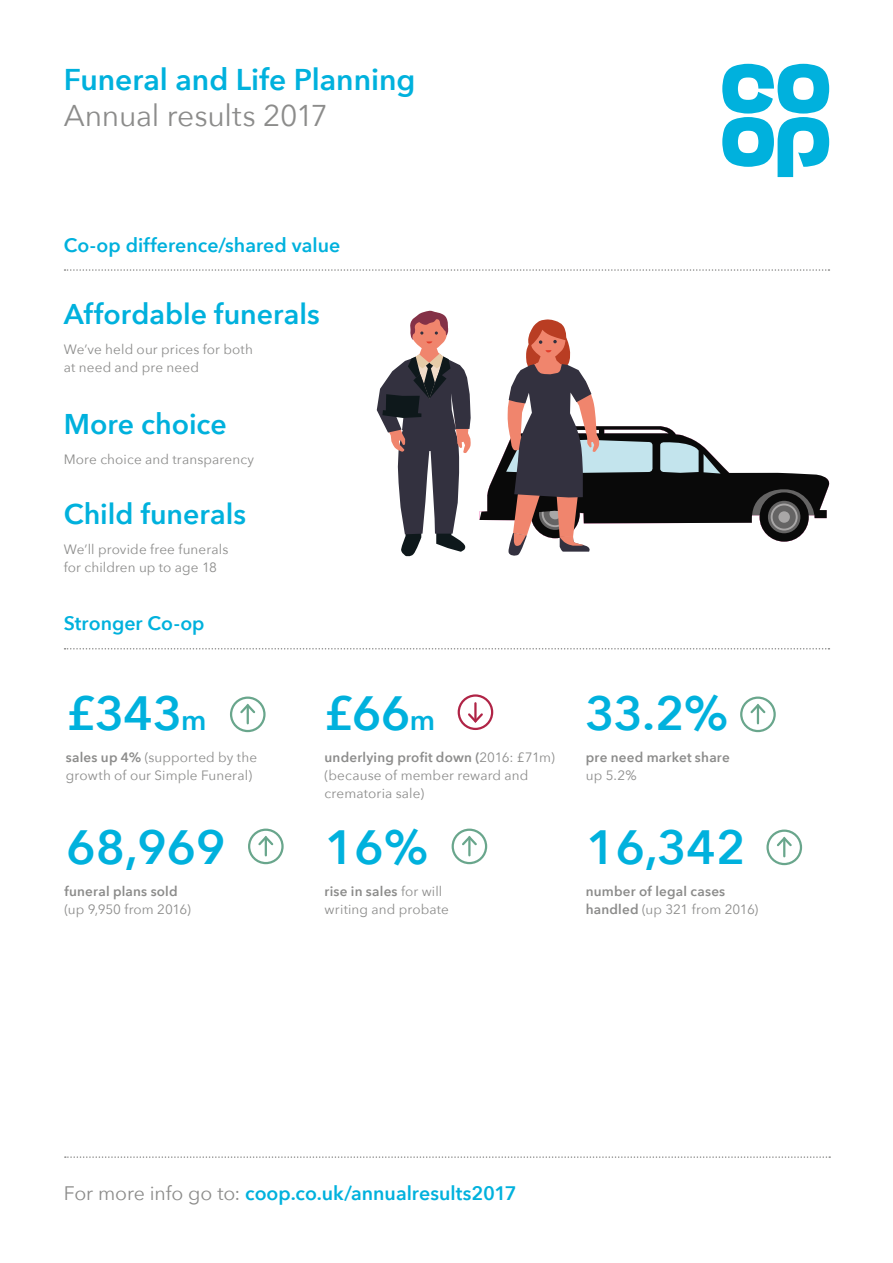
<style>
.page{position:relative;width:893px;height:1263px;background:#fff}
.page>*{position:absolute;margin:0;border:0;box-sizing:border-box;transform-origin:0 0}
.t1{font:600 48px "Avenir Next";color:#00b1dd}
.t2{font:600 30px "Avenir Next";color:#00b1dd}
.t3{font:30px "Avenir Next";letter-spacing:-.01em;color:#8c8c8b}
.t4{font:600 28.5px "Avenir Next";color:#00b1dd}
.t5{font:600 19.5px "Avenir Next";color:#00b1dd}
.t6{font:13.5px/18px "Avenir Next";letter-spacing:.01em;color:#8c8c8b}
.t7{font:600 13.5px/18px "Avenir Next";letter-spacing:.015em;color:#8c8c8b}
.s1{font-size:28.5px}
.s2{font-weight:600}
.s3{font-weight:400}
.s4{font-weight:400;color:#8c8c8b}
</style>
<div class="page">
<svg style="left:65px;top:269px;width:764px;height:2px"></svg>
<svg style="left:65px;top:648px;width:764px;height:1px"></svg>
<svg style="left:240px;top:703px;width:15px;height:20px"></svg>
<div style="left:230px;top:696px;width:36px;height:36px;border:2px solid #69a68c;border-radius:50%"></div>
<hr style="left:474px;top:703px;width:3px;height:18px;background:#b02446">
<svg style="left:468px;top:711px;width:15px;height:12px"></svg>
<div style="left:458px;top:694px;width:35px;height:36px;border:2px solid #b02446;border-radius:50%"></div>
<svg style="left:748px;top:702px;width:18px;height:21px"></svg>
<div style="left:740px;top:696px;width:36px;height:36px;border:2px solid #69a68c;border-radius:50%"></div>
<svg style="left:777px;top:836px;width:15px;height:20px"></svg>
<div style="left:766px;top:829px;width:36px;height:36px;border:2px solid #69a68c;border-radius:50%"></div>
<svg style="left:462px;top:835px;width:15px;height:20px"></svg>
<div style="left:452px;top:828px;width:35px;height:36px;border:2px solid #69a68c;border-radius:50%"></div>
<svg style="left:256px;top:834px;width:18px;height:21px"></svg>
<div style="left:248px;top:828px;width:36px;height:36px;border:2px solid #69a68c;border-radius:50%"></div>
<svg style="left:65px;top:1156px;width:765px;height:2px"></svg>
<svg style="left:479px;top:319px;width:351px;height:237px"></svg>
<svg style="left:377px;top:310px;width:94px;height:247px"></svg>
<svg style="left:722px;top:64px;width:107px;height:113px"></svg>
<h2 class="t2" style="left:64px;top:54px;width:353px">Funeral and Life Planning</h2>
<h2 class="t3" style="left:64px;top:90px;width:266px">Annual results 2017</h2>
<h3 class="t5" style="left:64px;top:228px;width:278px">Co-op difference/shared value</h3>
<h3 class="t4" style="left:64px;top:289px;width:258px">Affordable funerals</h3>
<p class="t6" style="left:64px;top:339px;width:191px">We’ve held our prices for both at need and pre need</p>
<h3 class="t4" style="left:64px;top:399px;width:164px">More choice</h3>
<p class="t6" style="left:64px;top:449px;width:192px">More choice and transparency</p>
<h3 class="t4" style="left:64px;top:490px;width:184px">Child funerals</h3>
<p class="t6" style="left:64px;top:540px;width:166px">We’ll provide free funerals for children up to age 18</p>
<h3 class="t5" style="left:64px;top:606px;width:142px">Stronger Co-op</h3>
<h1 class="t1" style="left:67px;top:672px;width:142px">£343<span class="s1">m</span></h1>
<h1 class="t1" style="left:324px;top:672px;width:112px">£66<span class="s1">m</span></h1>
<h1 class="t1" style="left:585px;top:672px;width:144px">33.2%</h1>
<p class="t6" style="left:66px;top:748px;width:193px"><span class="s2">sales up 4%</span> (supported by the growth of our Simple Funeral)</p>
<p class="t6" style="left:325px;top:748px;width:232px"><span class="s2">underlying profit down (</span>2016: £71m) (because of member reward and crematoria sale)</p>
<p class="t7" style="left:586px;top:748px;width:145px">pre need market share</p>
<p class="t6" style="left:586px;top:766px;width:52px">up 5.2%</p>
<h1 class="t1" style="left:67px;top:806px;width:160px">68,969</h1>
<h1 class="t1" style="left:325px;top:806px;width:105px">16%</h1>
<h1 class="t1" style="left:586px;top:806px;width:160px">16,342</h1>
<p class="t7" style="left:64px;top:882px;width:115px">funeral plans sold</p>
<p class="t6" style="left:64px;top:899px;width:128px">(up 9,950 from 2016)</p>
<p class="t6" style="left:325px;top:881px;width:126px"><span class="s2">rise in sales</span> for will writing and probate</p>
<p class="t7" style="left:586px;top:882px;width:174px">number of legal cases handled <span class="s3">(up 321 from 2016)</span></p>
<h3 class="t5" style="left:64px;top:1176px;width:454px"><span class="s4">For more info go to:</span> coop.co.uk/annualresults2017</h3>
</div>
